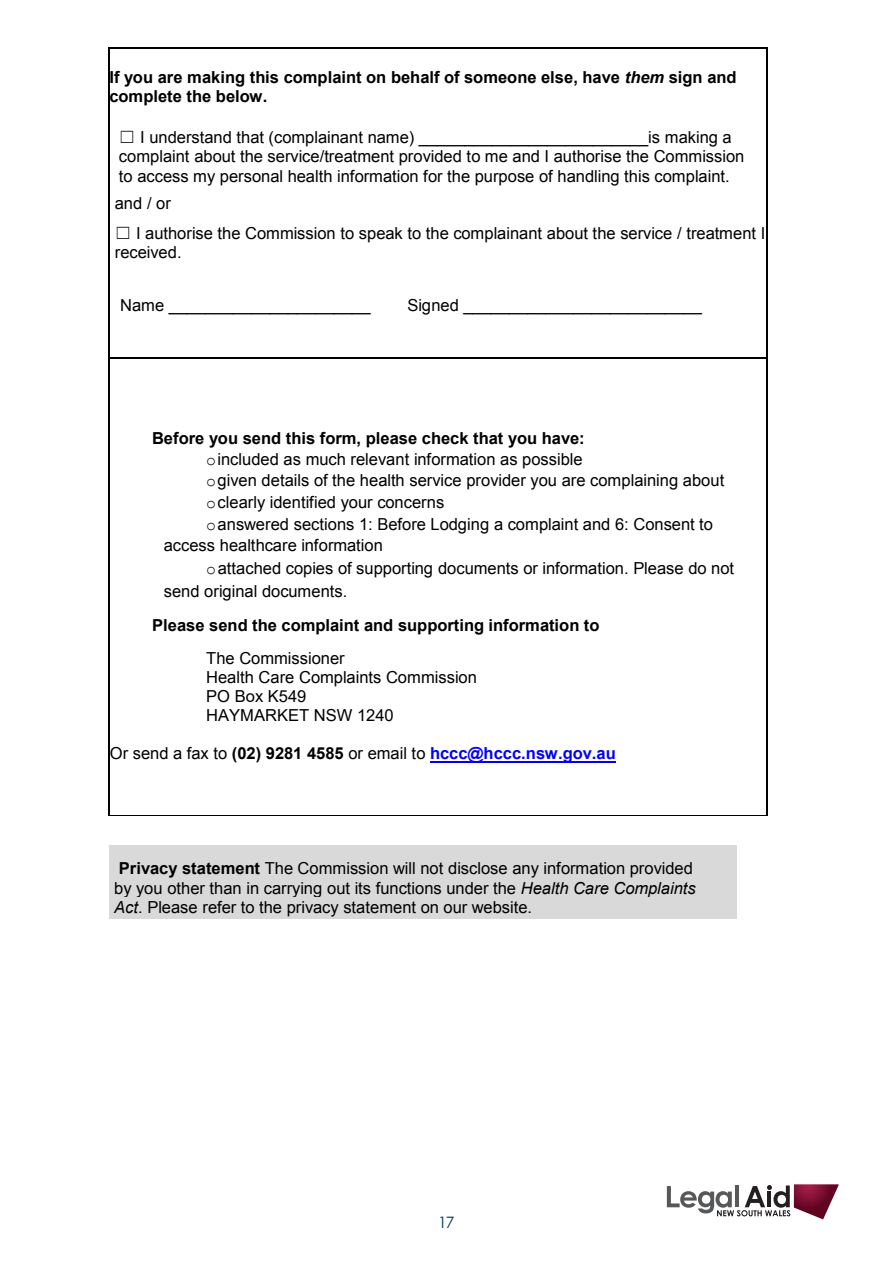
<style>
.page{position:relative;width:893px;height:1263px;background:#fff}
.page>*{position:absolute;margin:0;border:0;box-sizing:border-box;transform-origin:0 0}
.t1{font:16.5px/19.4px "Arial";color:#000}
.t2{font:700 16.5px/18.9px "Arial";color:#000}
.t3{font:15.75px "Century Gothic Variable";color:#013b58}
.s1{font-style:italic}
.s2{font-family:"MS Gothic"}
.s3{font-family:"Courier New"}
.s4{font-weight:400}
.s5{font-style:inherit}
.s6{font-weight:700}
.s7{font-weight:700;color:#00f}
</style>
<div class="page">
<svg style="left:667px;top:1184px;width:172px;height:35px"></svg>
<hr style="left:109px;top:47px;width:658px;height:2px;background:#000">
<hr style="left:108px;top:49px;width:1px;height:308px;background:#000">
<hr style="left:767px;top:49px;width:1px;height:308px;background:#000">
<hr style="left:430px;top:761px;width:185px;height:2px;background:#00f">
<hr style="left:110px;top:357px;width:657px;height:1px;background:#000">
<hr style="left:108px;top:358px;width:2px;height:457px;background:#000">
<hr style="left:767px;top:358px;width:1px;height:457px;background:#000">
<hr style="left:110px;top:815px;width:657px;height:1px;background:#000">
<div style="left:109px;top:845px;width:627px;height:33px;background:#d9d9d9"></div>
<div style="left:109px;top:878px;width:627px;height:19px;background:#d9d9d9"></div>
<div style="left:109px;top:897px;width:627px;height:22px;background:#d9d9d9"></div>
<p class="t2" style="left:109px;top:69px;width:629px">If you are making this complaint on behalf of someone else, have <span class="s1">them</span> sign and complete the below.</p>
<p class="t1" style="left:119px;top:128px;width:627px"><span class="s2">☐</span> I understand that (complainant name) _________________________is making a complaint about the service/treatment provided to me and I authorise the Commission to access my personal health information for the purpose of handling this complaint.</p>
<p class="t1" style="left:115px;top:188px;width:652px;line-height:30.3px">and / or<br><span class="s2">☐</span> I authorise the Commission to speak to the complainant about the service / treatment I</p>
<p class="t1" style="left:115px;top:243px;width:68px">received.</p>
<p class="t1" style="left:120px;top:296px;width:252px">Name ______________________</p>
<p class="t1" style="left:408px;top:296px;width:296px">Signed __________________________</p>
<p class="t2" style="left:152px;top:429px;width:434px">Before you send this form, please check that you have:</p>
<p class="t1" style="left:206px;top:449px;width:378px"><span class="s3">o</span>included as much relevant information as possible</p>
<p class="t1" style="left:206px;top:471px;width:520px"><span class="s3">o</span>given details of the health service provider you are complaining about</p>
<p class="t1" style="left:206px;top:493px;width:240px"><span class="s3">o</span>clearly identified your concerns</p>
<p class="t1" style="left:206px;top:514px;width:508px"><span class="s3">o</span>answered sections 1: Before Lodging a complaint and 6: Consent to</p>
<p class="t1" style="left:164px;top:536px;width:221px">access healthcare information</p>
<p class="t1" style="left:206px;top:559px;width:530px"><span class="s3">o</span>attached copies of supporting documents or information. Please do not</p>
<p class="t1" style="left:164px;top:582px;width:185px">send original documents.</p>
<p class="t2" style="left:206px;top:609px;width:395px;line-height:32.7px;text-indent:-54px">Please send the complaint and supporting information to<br><span class="s4">The Commissioner</span></p>
<p class="t1" style="left:206px;top:668px;width:272px;line-height:18.9px">Health Care Complaints Commission<br><span class="s5">PO Box K549<br>HAYMARKET</span> NSW <span class="s5">1240</span></p>
<p class="t1" style="left:110px;top:744px;width:507px">Or send a fax to <span class="s6">(02) 9281 4585</span> or email to <span class="s7">hccc@hccc.nsw.gov.au</span></p>
<p class="t1" style="left:114px;top:859px;width:583px"><span class="s6">Privacy statement</span> The Commission will not disclose any information provided by you other than in carrying out its functions under the <span class="s1">Health Care Complaints<br>Act</span>. Please refer to the privacy statement on our website.</p>
<p class="t3" style="left:438px;top:1212px;width:18px">17</p>
</div>
